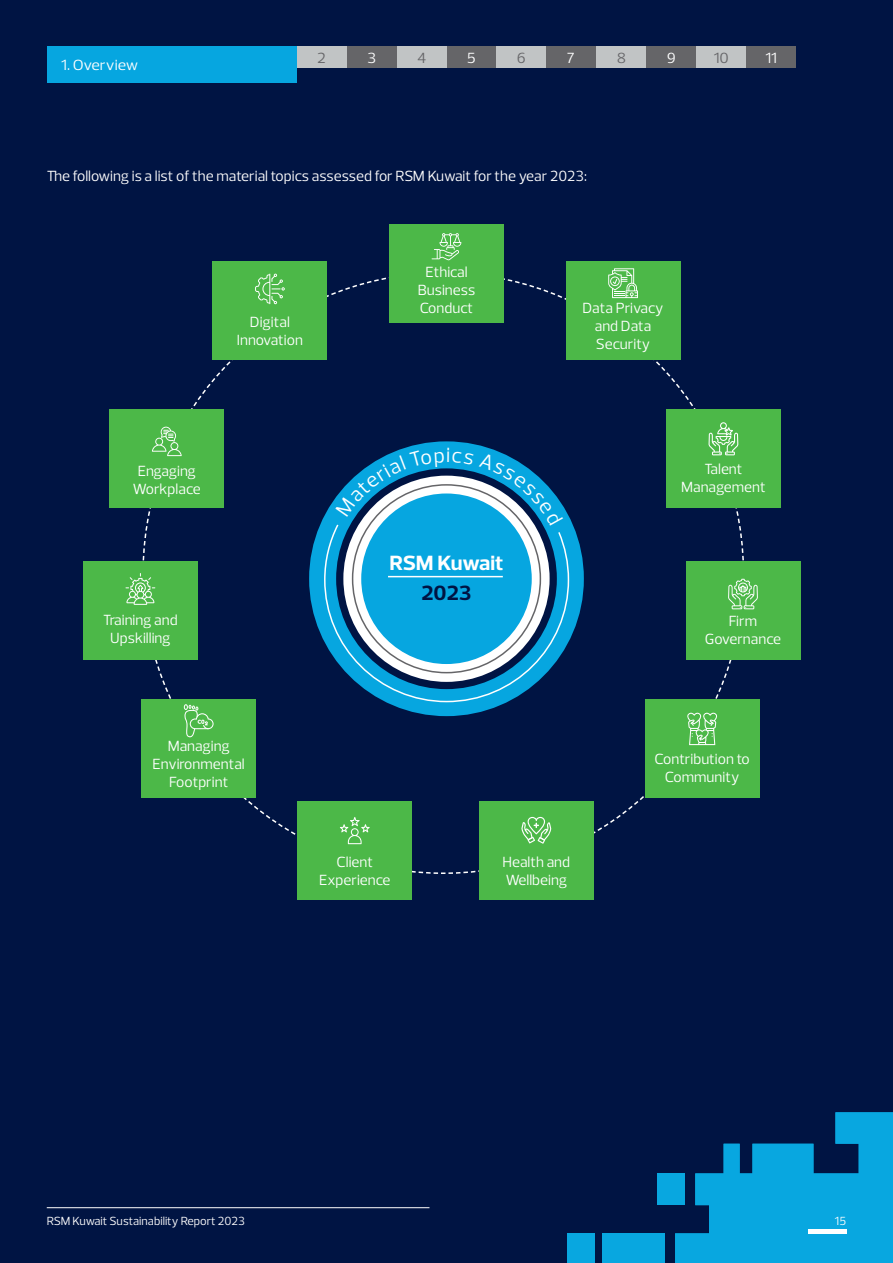
<style>
.page{position:relative;width:893px;height:1263px;background:#001443}
.page>*{position:absolute;margin:0;border:0;box-sizing:border-box;transform-origin:0 0}
.Body{font:700 21px "Prelo";letter-spacing:-.015em;color:#fff;scale:1.06 1}
.Body-2{font:700 21px "Prelo";color:#001443;scale:1.06 1}
.Body-3{font:15px/18px "Prelo";color:#fff;text-align:center}
.Body-4{font:15px "Prelo";color:#fff;scale:1.06 1}
.Body-5{font:15px "Prelo";color:#656568;scale:1.06 1}
.Folio{font:12px "Prelo";color:#fff}
</style>
<div class="page">
<hr style="left:47px;top:1207px;width:382px;height:1px;background:#fff">
<div style="left:567px;top:1233px;width:27px;height:30px;background:#08a7e0"></div>
<div style="left:603px;top:1233px;width:62px;height:30px;background:#08a7e0"></div>
<div style="left:657px;top:1173px;width:28px;height:32px;background:#08a7e0"></div>
<svg style="left:675px;top:1112px;width:218px;height:151px"></svg>
<svg style="left:142px;top:271px;width:603px;height:604px"></svg>
<div style="left:309px;top:441px;width:275px;height:275px;border:27px solid #06a6e0;border-radius:50%"></div>
<div style="left:389px;top:225px;width:114px;height:98px;background:#4cb848"></div>
<div style="left:566px;top:261px;width:114px;height:99px;background:#4cb848"></div>
<div style="left:213px;top:261px;width:114px;height:99px;background:#4cb848"></div>
<div style="left:110px;top:409px;width:114px;height:99px;background:#4cb848"></div>
<div style="left:666px;top:409px;width:114px;height:99px;background:#4cb848"></div>
<div style="left:83px;top:561px;width:114px;height:99px;background:#4cb848"></div>
<div style="left:686px;top:561px;width:114px;height:99px;background:#4cb848"></div>
<div style="left:142px;top:699px;width:114px;height:98px;background:#4cb848"></div>
<div style="left:645px;top:699px;width:114px;height:98px;background:#4cb848"></div>
<div style="left:298px;top:801px;width:114px;height:98px;background:#4cb848"></div>
<div style="left:479px;top:801px;width:114px;height:98px;background:#4cb848"></div>
<svg style="left:432px;top:233px;width:29px;height:27px"></svg>
<svg style="left:608px;top:268px;width:30px;height:30px"></svg>
<svg style="left:708px;top:422px;width:30px;height:33px"></svg>
<svg style="left:728px;top:579px;width:30px;height:30px"></svg>
<svg style="left:687px;top:712px;width:30px;height:33px"></svg>
<svg style="left:521px;top:817px;width:31px;height:27px"></svg>
<svg style="left:340px;top:817px;width:30px;height:27px"></svg>
<svg style="left:184px;top:704px;width:30px;height:33px"></svg>
<svg style="left:126px;top:573px;width:29px;height:32px"></svg>
<svg style="left:152px;top:427px;width:30px;height:29px"></svg>
<svg style="left:255px;top:274px;width:30px;height:30px"></svg>
<hr style="left:269px;top:274px;width:1px;height:30px;background:#fff">
<div style="left:646px;top:47px;width:50px;height:21px;background:#656568"></div>
<div style="left:546px;top:47px;width:50px;height:21px;background:#656568"></div>
<div style="left:746px;top:47px;width:50px;height:21px;background:#656568"></div>
<div style="left:496px;top:47px;width:50px;height:21px;background:#c1c4c5"></div>
<div style="left:696px;top:47px;width:50px;height:21px;background:#c1c4c5"></div>
<div style="left:596px;top:47px;width:50px;height:21px;background:#c1c4c5"></div>
<div style="left:47px;top:47px;width:250px;height:36px;background:#06a6e0"></div>
<div style="left:297px;top:47px;width:50px;height:21px;background:#c1c4c5"></div>
<div style="left:347px;top:47px;width:49px;height:21px;background:#656568"></div>
<div style="left:446px;top:47px;width:50px;height:21px;background:#656568"></div>
<div style="left:396px;top:47px;width:50px;height:21px;background:#c1c4c5"></div>
<hr style="left:808px;top:1230px;width:38px;height:4px;background:#fff">
<svg style="left:323px;top:448px;width:247px;height:255px"></svg>
<p class="Body-4" style="left:61px;top:56px;width:74px">1. Overview</p>
<p class="Body-5" style="left:317px;top:49px;width:10px">2</p>
<p class="Body-4" style="left:367px;top:49px;width:10px">3</p>
<p class="Body-5" style="left:417px;top:49px;width:10px">4</p>
<p class="Body-4" style="left:467px;top:49px;width:10px">5</p>
<p class="Body-5" style="left:517px;top:49px;width:10px">6</p>
<p class="Body-4" style="left:567px;top:49px;width:9px">7</p>
<p class="Body-5" style="left:617px;top:49px;width:10px">8</p>
<p class="Body-4" style="left:667px;top:49px;width:10px">9</p>
<p class="Body-5" style="left:714px;top:49px;width:16px">10</p>
<p class="Body-4" style="left:765px;top:49px;width:12px">11</p>
<p class="Body-3" style="left:47px;top:167px;width:542px">The following is a list of the material topics assessed for RSM Kuwait for the year 2023:</p>
<p class="Body-3" style="left:237px;top:313px;width:68px">Digital<br>Innovation</p>
<p class="Body-3" style="left:418px;top:263px;width:59px">Ethical<br>Business<br>Conduct</p>
<p class="Body-3" style="left:582px;top:299px;width:83px">Data Privacy and Data<br>Security</p>
<p class="Body-3" style="left:133px;top:462px;width:69px">Engaging<br>Workplace</p>
<p class="Body-3" style="left:681px;top:460px;width:86px">Talent<br>Management</p>
<p class="Body" style="left:389px;top:550px;width:109px">RSM Kuwait</p>
<p class="Body-2" style="left:421px;top:580px;width:49px">2023</p>
<p class="Body-3" style="left:103px;top:611px;width:76px">Training and<br>Upskilling</p>
<p class="Body-3" style="left:705px;top:612px;width:78px">Firm<br>Governance</p>
<p class="Body-3" style="left:153px;top:737px;width:94px">Managing<br>Environmental<br>Footprint</p>
<p class="Body-3" style="left:319px;top:853px;width:73px">Client<br>Experience</p>
<p class="Body-3" style="left:502px;top:853px;width:69px;text-align:left">Health and<br>Wellbeing</p>
<p class="Body-3" style="left:655px;top:750px;width:97px">Contribution to<br>Community</p>
<p class="Folio" style="left:47px;top:1214px;width:200px">RSM Kuwait Sustainability Report 2023</p>
<p class="Folio" style="left:835px;top:1214px;width:13px">15</p>
</div>
